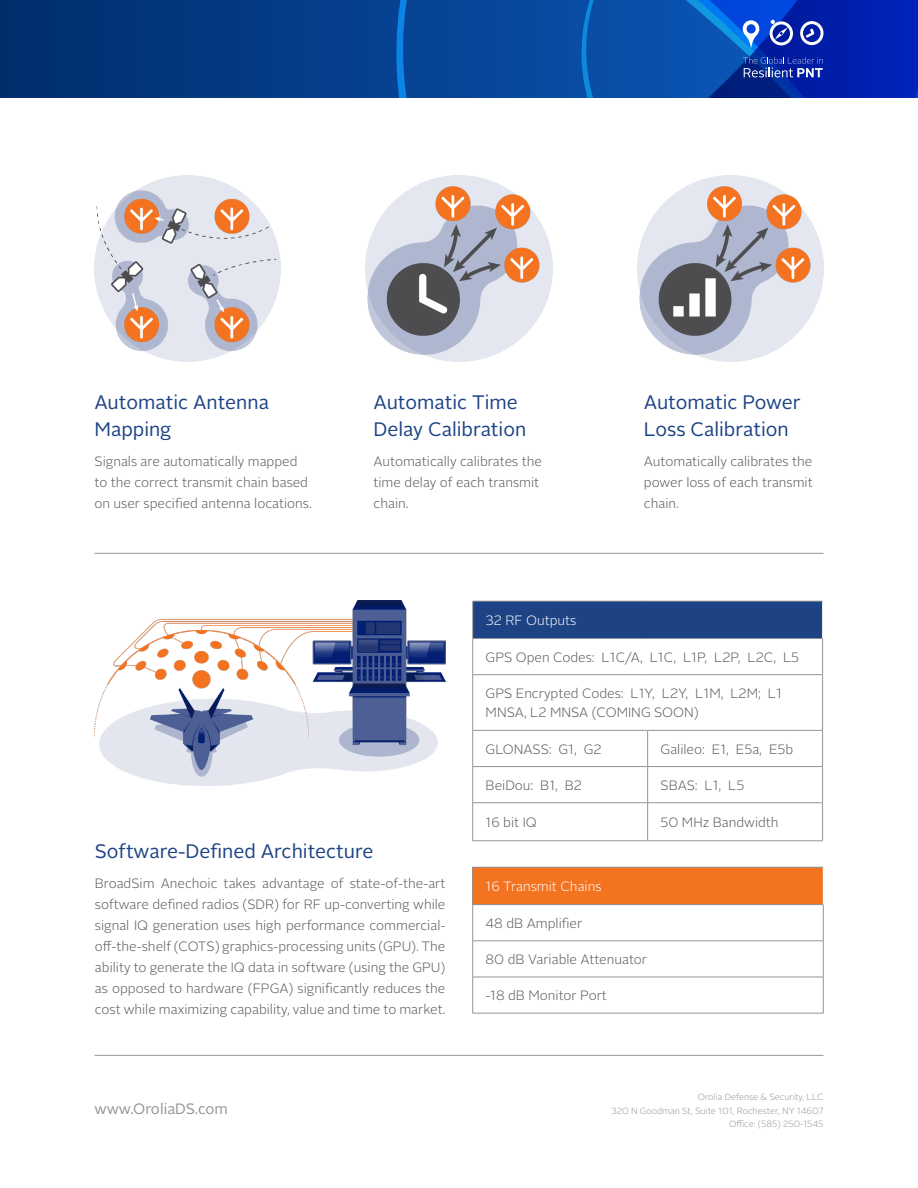
<style>
.page{position:relative;width:918px;height:1188px;background:#fff}
.page>*{position:absolute;margin:0;border:0;box-sizing:border-box;transform-origin:0 0}
.Body_Text_style{font:19.5px/27px "Alright Sans";color:#1d4385}
.t1{font:15px "Alright Sans";color:#939598}
.Body_Text_style-2{font:300 13.5px/21px "Alright Sans";color:#57585a}
.Body_Text_style-3{font:300 13.5px "Alright Sans";color:#fff}
.t2{font:300 9px/13.5px "Alright Sans";color:#939598;text-align:right}
</style>
<div class="page">
<svg style="left:0;top:0;width:305px;height:97px;background:#023579"></svg>
<div style="left:305px;top:0;width:91px;height:97px;background:#053f8c"></div>
<svg style="left:396px;top:0;width:186px;height:97px;background:#07499d"></svg>
<hr style="left:94px;top:1055px;width:730px;height:1px;background:#939598">
<svg style="left:582px;top:0;width:336px;height:97px;background:#0c42b1"></svg>
<div style="left:473px;top:601px;width:350px;height:38px;background:#1d4385"></div>
<hr style="left:472px;top:601px;width:1px;height:37px;background:#939598">
<hr style="left:472px;top:638px;width:176px;height:1px;background:#939598">
<hr style="left:472px;top:639px;width:1px;height:36px;background:#939598">
<hr style="left:648px;top:638px;width:175px;height:1px;background:#939598">
<hr style="left:822px;top:639px;width:1px;height:36px;background:#939598">
<hr style="left:472px;top:674px;width:176px;height:1px;background:#939598">
<hr style="left:472px;top:675px;width:1px;height:55px;background:#939598">
<hr style="left:648px;top:674px;width:175px;height:1px;background:#939598">
<hr style="left:822px;top:675px;width:1px;height:55px;background:#939598">
<hr style="left:472px;top:730px;width:176px;height:1px;background:#939598">
<hr style="left:472px;top:731px;width:1px;height:35px;background:#939598">
<hr style="left:648px;top:730px;width:175px;height:1px;background:#939598">
<hr style="left:647px;top:731px;width:1px;height:35px;background:#939598">
<hr style="left:822px;top:731px;width:1px;height:35px;background:#939598">
<hr style="left:472px;top:766px;width:176px;height:1px;background:#939598">
<hr style="left:472px;top:767px;width:1px;height:36px;background:#939598">
<hr style="left:648px;top:766px;width:175px;height:1px;background:#939598">
<hr style="left:647px;top:767px;width:1px;height:36px;background:#939598">
<hr style="left:822px;top:767px;width:1px;height:36px;background:#939598">
<hr style="left:472px;top:802px;width:176px;height:1px;background:#939598">
<hr style="left:472px;top:803px;width:1px;height:38px;background:#939598">
<hr style="left:648px;top:802px;width:175px;height:1px;background:#939598">
<hr style="left:647px;top:803px;width:1px;height:38px;background:#939598">
<hr style="left:822px;top:803px;width:1px;height:38px;background:#939598">
<hr style="left:472px;top:841px;width:176px;height:1px;background:#939598">
<hr style="left:648px;top:841px;width:175px;height:1px;background:#939598">
<hr style="left:472px;top:601px;width:176px;height:1px;background:#939598">
<hr style="left:648px;top:601px;width:175px;height:1px;background:#939598">
<hr style="left:822px;top:601px;width:1px;height:37px;background:#fff">
<img style="left:94px;top:175px;width:187px;height:187px">
<img style="left:637px;top:175px;width:187px;height:187px">
<img style="left:366px;top:176px;width:186px;height:186px">
<img style="left:95px;top:601px;width:351px;height:185px">
<div style="left:473px;top:867px;width:350px;height:38px;background:#f37321"></div>
<hr style="left:472px;top:867px;width:1px;height:37px;background:#939598">
<hr style="left:472px;top:904px;width:352px;height:1px;background:#939598">
<hr style="left:472px;top:905px;width:1px;height:36px;background:#939598">
<hr style="left:823px;top:905px;width:1px;height:36px;background:#939598">
<hr style="left:472px;top:941px;width:352px;height:1px;background:#939598">
<hr style="left:472px;top:941px;width:1px;height:36px;background:#939598">
<hr style="left:823px;top:941px;width:1px;height:36px;background:#939598">
<hr style="left:472px;top:977px;width:352px;height:1px;background:#939598">
<hr style="left:472px;top:977px;width:1px;height:36px;background:#939598">
<hr style="left:823px;top:977px;width:1px;height:36px;background:#939598">
<hr style="left:472px;top:1013px;width:352px;height:1px;background:#939598">
<hr style="left:472px;top:867px;width:352px;height:1px;background:#939598">
<hr style="left:823px;top:867px;width:1px;height:37px;background:#fff">
<hr style="left:94px;top:553px;width:730px;height:1px;background:#939598">
<p class="Body_Text_style" style="left:94px;top:389px;width:176px">Automatic Antenna<br>Mapping</p>
<p class="Body_Text_style-2" style="left:94px;top:451px;width:219px">Signals are automatically mapped to the correct transmit chain based on user specified antenna locations.</p>
<p class="Body_Text_style" style="left:374px;top:389px;width:154px">Automatic Time<br>Delay Calibration</p>
<p class="Body_Text_style-2" style="left:374px;top:451px;width:170px">Automatically calibrates the time delay of each transmit chain.</p>
<p class="Body_Text_style" style="left:644px;top:389px;width:158px">Automatic Power<br>Loss Calibration</p>
<p class="Body_Text_style-2" style="left:644px;top:451px;width:170px;text-align:justify">Automatically calibrates the power loss of each transmit chain.</p>
<p class="Body_Text_style-3" style="left:486px;top:611px;width:92px">32 RF Outputs</p>
<p class="Body_Text_style-2" style="left:486px;top:647px;width:315px">GPS Open Codes: L1C/A, L1C, L1P, L2P, L2C, L5</p>
<p class="Body_Text_style-2" style="left:486px;top:684px;width:298px;line-height:19.5px">GPS Encrypted Codes: L1Y, L2Y, L1M, L2M; L1<br>MNSA, L2 MNSA (COMING SOON)</p>
<p class="Body_Text_style-2" style="left:486px;top:739px;width:118px">GLONASS: G1, G2</p>
<p class="Body_Text_style-2" style="left:661px;top:739px;width:134px">Galileo: E1, E5a, E5b</p>
<p class="Body_Text_style-2" style="left:486px;top:775px;width:98px">BeiDou: B1, B2</p>
<p class="Body_Text_style-2" style="left:661px;top:775px;width:85px">SBAS: L1, L5</p>
<p class="Body_Text_style-2" style="left:486px;top:812px;width:53px">16 bit IQ</p>
<p class="Body_Text_style-2" style="left:661px;top:812px;width:120px">50 MHz Bandwidth</p>
<p class="Body_Text_style" style="left:95px;top:838px;width:280px">Software-Defined Architecture</p>
<p class="Body_Text_style-2" style="left:95px;top:873px;width:352px;text-align:justify">BroadSim Anechoic takes advantage of state-of-the-art software defined radios (SDR) for RF up-converting while signal IQ generation uses high performance commercial&shy;off-the-shelf (COTS) graphics-processing units (GPU). The ability to generate the IQ data in software (using the GPU) as opposed to hardware (FPGA) significantly reduces the cost while maximizing capability, value and time to market.</p>
<p class="Body_Text_style-3" style="left:486px;top:877px;width:117px">16 Transmit Chains</p>
<p class="Body_Text_style-2" style="left:486px;top:913px;width:98px">48 dB Amplifier</p>
<p class="Body_Text_style-2" style="left:486px;top:949px;width:163px">80 dB Variable Attenuator</p>
<p class="Body_Text_style-2" style="left:486px;top:985px;width:123px">-18 dB Monitor Port</p>
<p class="t1" style="left:94px;top:1098px;width:135px">www.OroliaDS.com</p>
<p class="t2" style="left:611px;top:1091px;width:214px">Orolia Defense &amp; Security, LLC<br>320 N Goodman St, Suite 101, Rochester, NY 14607<br>Office: (585) 250-1545</p>
</div>
